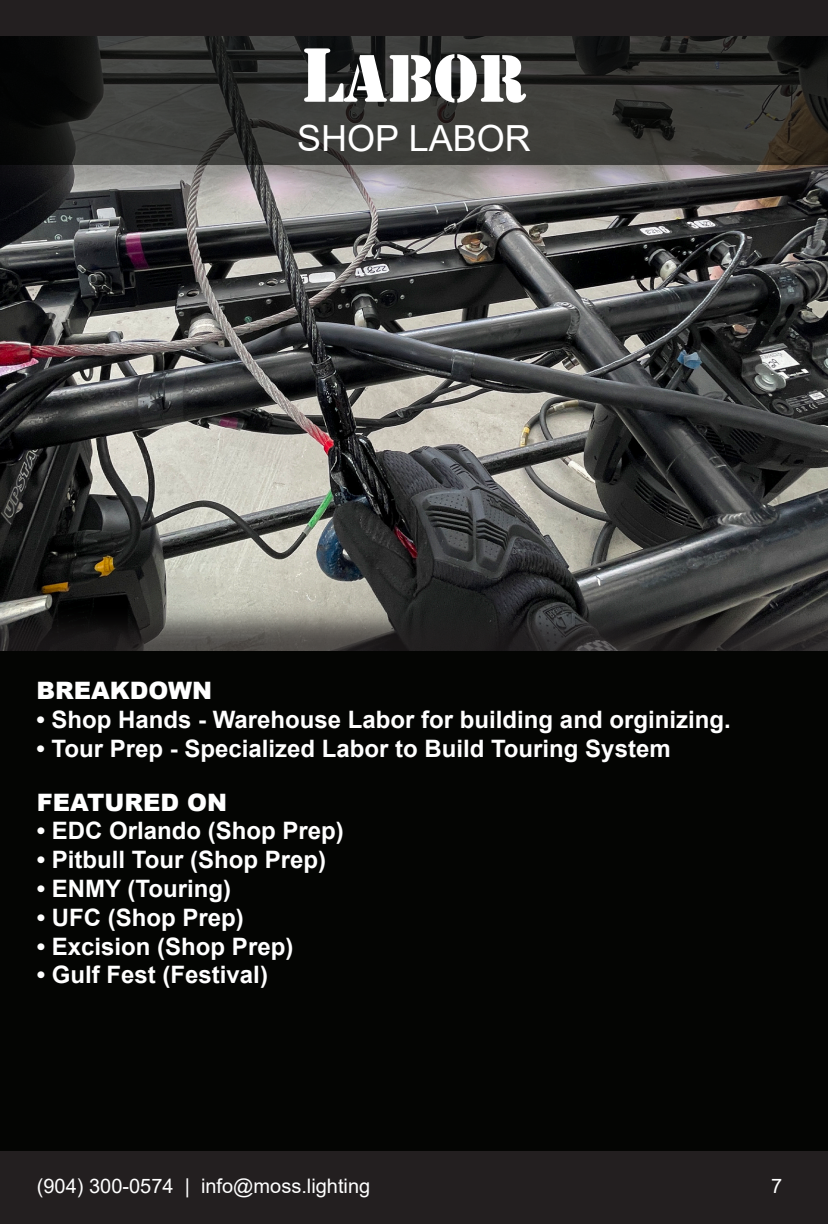
<style>
.page{position:relative;width:828px;height:1224px;background:#231f20}
.page>*{position:absolute;margin:0;border:0;box-sizing:border-box;transform-origin:0 0}
.t1{font:70px "Stencil";color:#fff}
.t2{font:36px "Arial";color:#fff}
.t3{font:700 24px "Arial";color:#fff}
.t4{font:900 24px "Arial";color:#fff}
.t5{font:20px "Arial";color:#fff}
.s1{font-size:80px}
</style>
<div class="page">
<img style="left:0;top:224px;width:828px;height:380px">
<div style="left:0;top:604px;width:828px;height:540px;background:#231f20;opacity:.7"></div>
<div style="left:0;top:651px;width:828px;height:499px;background:#040503"></div>
<div style="left:0;top:13px;width:828px;height:211px;background:#231f20;opacity:.6"></div>
<svg style="left:0;top:36px;width:828px;height:129px;fill:#3c3c38"></svg>
<p class="t1" style="left:301px;top:38px;width:224px"><span class="s1">L</span>ABOR</p>
<p class="t2" style="left:297px;top:114px;width:235px">SHOP LABOR</p>
<p class="t4" style="left:36px;top:673px;width:177px">BREAKDOWN</p>
<p class="t3" style="left:36px;top:703px;width:696px">• Shop Hands - Warehouse Labor for building and orginizing.</p>
<p class="t3" style="left:36px;top:731px;width:636px">• Tour Prep - Specialized Labor to Build Touring System</p>
<p class="t4" style="left:37px;top:785px;width:192px">FEATURED ON</p>
<p class="t3" style="left:37px;top:814px;width:309px">• EDC Orlando (Shop Prep)</p>
<p class="t3" style="left:37px;top:843px;width:291px">• Pitbull Tour (Shop Prep)</p>
<p class="t3" style="left:37px;top:872px;width:196px">• ENMY (Touring)</p>
<p class="t3" style="left:37px;top:901px;width:209px">• UFC (Shop Prep)</p>
<p class="t3" style="left:37px;top:929px;width:258px">• Excision (Shop Prep)</p>
<p class="t3" style="left:37px;top:958px;width:233px">• Gulf Fest (Festival)</p>
<p class="t5" style="left:37px;top:1172px;width:335px">(904) 300-0574 | info@moss.lighting</p>
<p class="t5" style="left:771px;top:1172px;width:13px">7</p>
</div>
